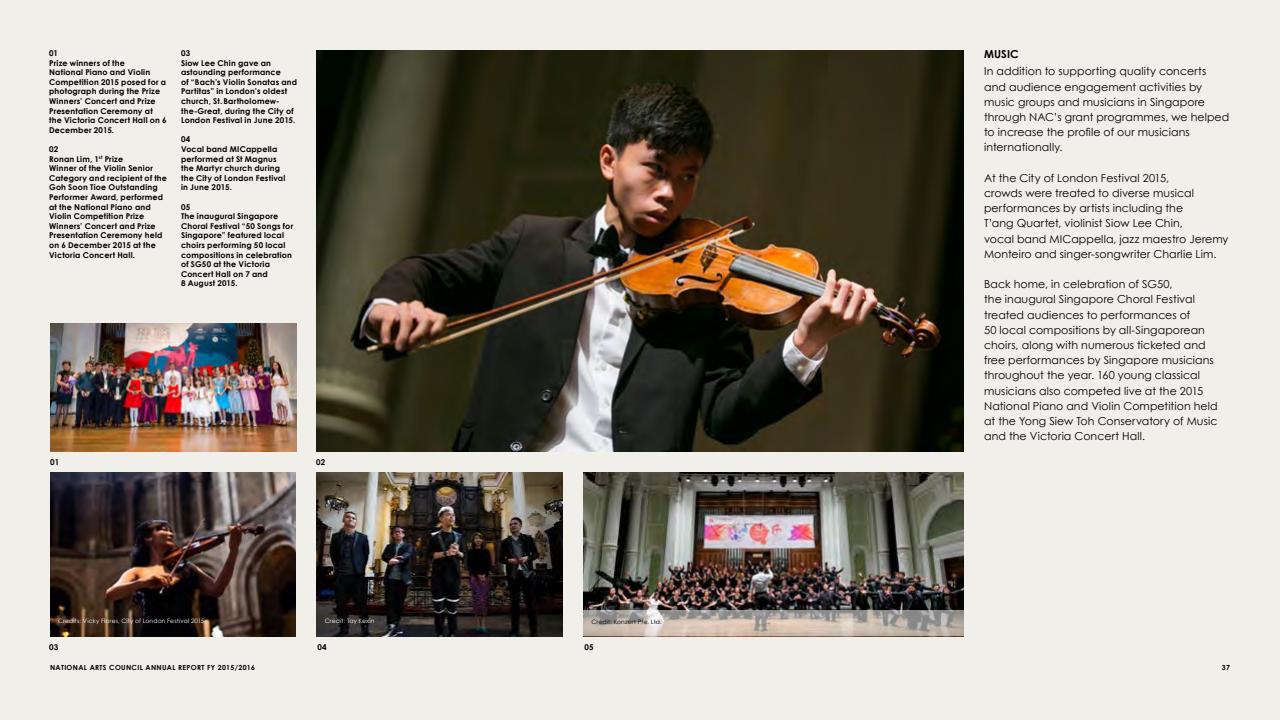
<style>
.page{position:relative;width:1280px;height:720px;background:#f1efea}
.page>*{position:absolute;margin:0;border:0;box-sizing:border-box;transform-origin:0 0}
.t1{font:11px/15.2px "Century Gothic";letter-spacing:.01em;color:#000}
.t2{font:700 11px "Century Gothic";letter-spacing:.01em;color:#000}
.t3{font:700 8px/9.6px "Century Gothic";letter-spacing:.02em;color:#000}
.t4{font:700 7px "Century Gothic";letter-spacing:.05em;color:#000}
.t5{font:6px "Century Gothic";letter-spacing:.03em;color:#fff}
.t6{font:6px "Century Gothic";letter-spacing:.025em;color:#000}
</style>
<div class="page">
<img style="left:583px;top:472px;width:380px;height:139px">
<img style="left:50px;top:472px;width:246px;height:164px">
<img style="left:317px;top:472px;width:246px;height:164px">
<img style="left:317px;top:50px;width:646px;height:402px">
<img style="left:50px;top:324px;width:246px;height:128px">
<svg style="left:583px;top:611px;width:380px;height:25px;background:#bbb1a8"></svg>
<p class="t3" style="left:49px;top:48px;width:119px">01<br>Prize winners of the<br>National Piano and Violin<br>Competition 2015 posed for a photograph during the Prize<br>Winners’ Concert and Prize<br>Presentation Ceremony at the Victoria Concert Hall on 6<br>December 2015.</p>
<p class="t3" style="left:49px;top:144px;width:119px">02<br>Ronan Lim, 1<sup>st</sup> Prize<br>Winner of the Violin Senior<br>Category and recipient of the<br>Goh Soon Tioe Outstanding<br>Performer Award, performed at the National Piano and<br>Violin Competition Prize<br>Winners’ Concert and Prize<br>Presentation Ceremony held on 6 December 2015 at the<br>Victoria Concert Hall.</p>
<p class="t3" style="left:181px;top:48px;width:118px">03<br>Siow Lee Chin gave an astounding performance<br>of “Bach’s Violin Sonatas and<br>Partitas” in London’s oldest church, St.Bartholomew&shy;the-Great, during the City of<br>London Festival in June 2015.</p>
<p class="t3" style="left:181px;top:134px;width:106px">04<br>Vocal band MICappella performed at St Magnus the Martyr church during the City of London Festival in June 2015.</p>
<p class="t3" style="left:181px;top:202px;width:114px">05<br>The inaugural Singapore<br>Choral Festival “50 Songs for<br>Singapore” featured local choirs performing 50 local compositions in celebration of SG50 at the Victoria<br>Concert Hall on 7 and<br>8 August 2015.</p>
<p class="t3" style="left:50px;top:457px;width:10px">01</p>
<p class="t3" style="left:316px;top:457px;width:11px">02</p>
<p class="t5" style="left:58px;top:617px;width:148px">Credits: Vicky Flores, City of London Festival 2015</p>
<p class="t5" style="left:325px;top:617px;width:51px">Credit: Tay Kexin</p>
<p class="t6" style="left:591px;top:618px;width:72px">Credit: Konzert Pte. Ltd.</p>
<p class="t3" style="left:49px;top:642px;width:11px">03</p>
<p class="t3" style="left:317px;top:642px;width:11px">04</p>
<p class="t3" style="left:584px;top:642px;width:11px">05</p>
<h1 class="t2" style="left:984px;top:46px;width:36px">MUSIC</h1>
<h1 class="t1" style="left:984px;top:64px;width:247px">In addition to supporting quality concerts and audience engagement activities by music groups and musicians in Singapore through NAC’s grant programmes, we helped to increase the profile of our musicians internationally.</h1>
<p class="t1" style="left:984px;top:170px;width:246px">At the City of London Festival 2015,<br>crowds were treated to diverse musical performances by artists including the<br>T’ang Quartet, violinist Siow Lee Chin,<br>vocal band MICappella, jazz maestro Jeremy Monteiro and singer-songwriter Charlie Lim.</p>
<p class="t1" style="left:984px;top:277px;width:235px">Back home, in celebration of SG50,<br>the inaugural Singapore Choral Festival treated audiences to performances of<br>50 local compositions by all-Singaporean choirs, along with numerous ticketed and free performances by Singapore musicians throughout the year. 160 young classical musicians also competed live at the 2015<br>National Piano and Violin Competition held at the Yong Siew Toh Conservatory of Music and the Victoria Concert Hall.</p>
<p class="t4" style="left:50px;top:662px;width:207px">NATIONAL ARTS COUNCIL ANNUAL REPORT FY 2015/2016</p>
<p class="t4" style="left:1222px;top:662px;width:10px">37</p>
</div>
